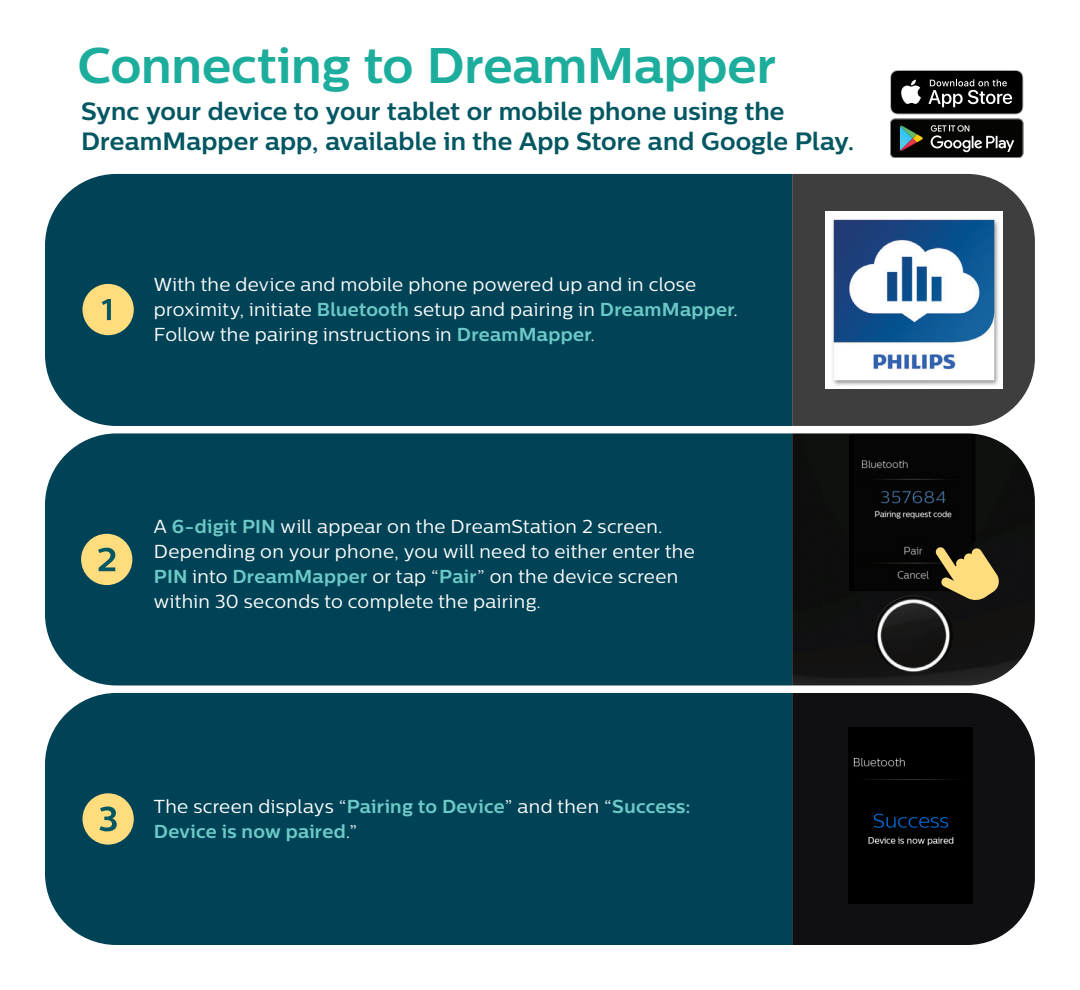
<style>
.page{position:relative;width:1080px;height:990px;background:#fff}
.page>*{position:absolute;margin:0;border:0;box-sizing:border-box;transform-origin:0 0}
._05_Main_Heading_Sma{font:700 50px "Centrale Sans";letter-spacing:-.005em;color:#1cad9c}
._01_Body_Copy{font:700 25px/30px "Centrale Sans";letter-spacing:.005em;color:#035762}
._01_Body_Copy-2{font:18.75px/25px "Centrale Sans";letter-spacing:.015em;color:#fff}
._01_Body_Copy-3{font:700 18.75px/25px "Centrale Sans";letter-spacing:.015em;color:#6cc9c7}
.s1{font-weight:700;color:#6cc9c7}
.s2{font-weight:400;color:#fff}
</style>
<div class="page">
<svg style="left:792px;top:693px;width:243px;height:252px;fill:#101012"></svg>
<div style="left:45px;top:174px;width:747px;height:252px;background:#004356"></div>
<div style="left:45px;top:433px;width:747px;height:252px;background:#004356"></div>
<div style="left:45px;top:693px;width:747px;height:252px;background:#004356"></div>
<div style="left:82px;top:284px;width:52px;height:51px;background:#ffdc7e;border-radius:50%"></div>
<svg style="left:102px;top:299px;width:9px;height:21px"></svg>
<div style="left:81px;top:534px;width:51px;height:51px;background:#ffdc7e;border-radius:50%"></div>
<svg style="left:98px;top:548px;width:17px;height:23px"></svg>
<div style="left:82px;top:793px;width:52px;height:52px;background:#ffdc7e;border-radius:50%"></div>
<svg style="left:100px;top:807px;width:17px;height:24px"></svg>
<img style="left:792px;top:433px;width:243px;height:252px">
<svg style="left:792px;top:174px;width:243px;height:252px;fill:#3e3e3f"></svg>
<img style="left:826px;top:212px;width:176px;height:176px">
<div style="left:850px;top:435px;width:123px;height:155px;background:#000"></div>
<img style="left:861px;top:460px;width:91px;height:120px">
<div style="left:849px;top:727px;width:124px;height:176px;background:#000"></div>
<svg style="left:935px;top:547px;width:66px;height:54px"></svg>
<svg style="left:890px;top:70px;width:133px;height:88px"></svg>
<p class="_05_Main_Heading_Sma" style="left:78px;top:35px;width:700px">Connecting to DreamMapper</p>
<p class="_01_Body_Copy" style="left:81px;top:96px;width:775px">Sync your device to your tablet or mobile phone using the<br>DreamMapper app, available in the App Store and Google Play.</p>
<p class="_01_Body_Copy-2" style="left:154px;top:272px;width:586px">With the device and mobile phone powered up and in close proximity, initiate <span class="s1">Bluetooth</span> setup and pairing in <span class="s1">DreamMapper</span>.<br>Follow the pairing instructions in <span class="s1">DreamMapper</span>.</p>
<p class="_01_Body_Copy-2" style="left:154px;top:513px;width:542px">A <span class="s1">6-digit PIN</span> will appear on the DreamStation 2 screen.<br>Depending on your phone, you will need to either enter the <span class="s1">PIN</span> into <span class="s1">DreamMapper</span> or tap “<span class="s1">Pair</span>” on the device screen within 30 seconds to complete the pairing.</p>
<p class="_01_Body_Copy-3" style="left:154px;top:793px;width:538px"><span class="s2">The screen displays “</span>Pairing to Device<span class="s2">” and then “</span>Success:<br>Device is now paired<span class="s2">.”</span></p>
</div>
